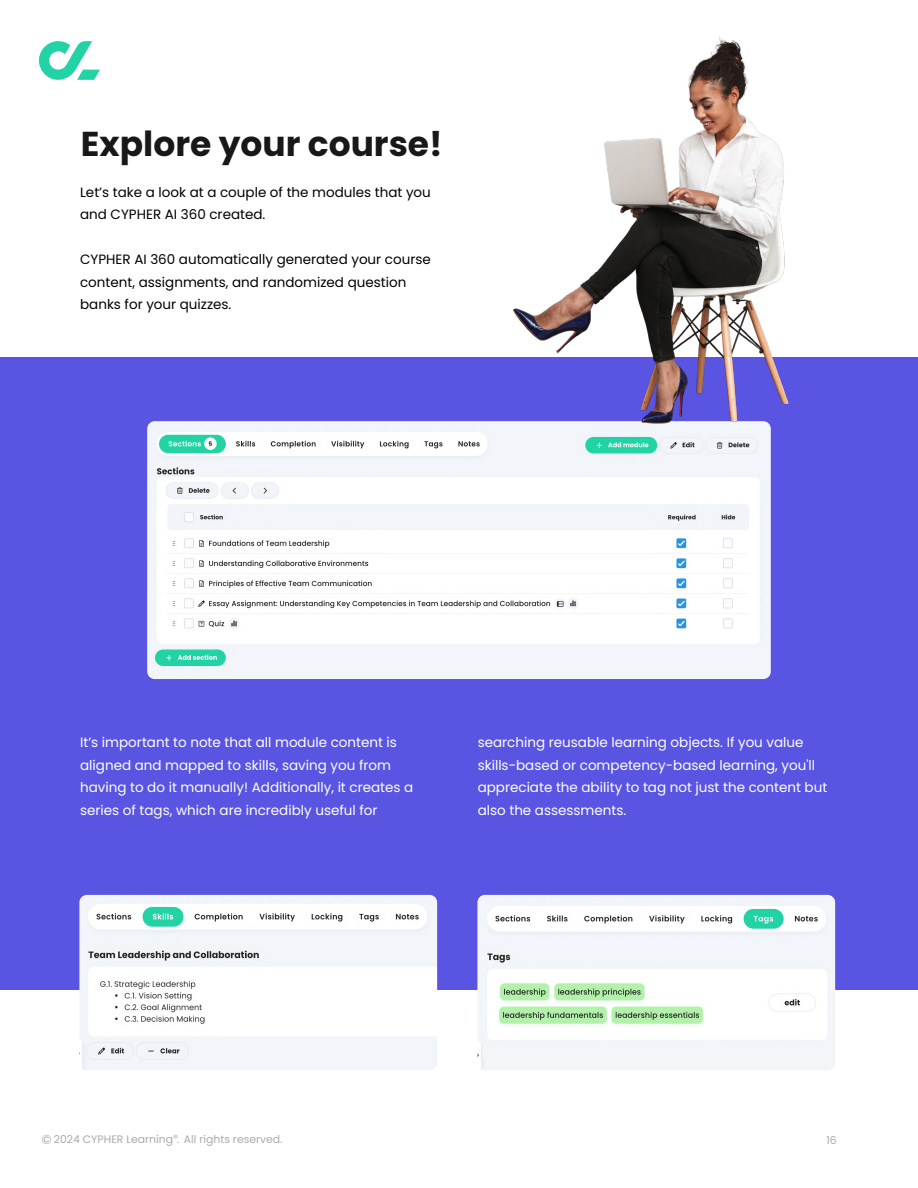
<style>
.page{position:relative;width:918px;height:1188px;background:#fff}
.page>*{position:absolute;margin:0;border:0;box-sizing:border-box;transform-origin:0 0}
.t1{font:700 34.5px "Poppins";color:#191818}
.t2{font:13.5px/22.5px "Poppins";color:#fff}
.t3{font:13.5px/22.5px "Poppins";color:#000}
.t4{font:10.8px "Poppins";color:#a9aaaa}
.s1{font-size:13.05px}
.s2{font-family:"Koz Go Pr 6 N"}
</style>
<div class="page">
<div style="left:0;top:357px;width:918px;height:632px;background:#5955e2"></div>
<svg style="left:39px;top:41px;width:61px;height:39px"></svg>
<img style="left:147px;top:421px;width:624px;height:258px">
<img style="left:79px;top:895px;width:358px;height:175px">
<img style="left:477px;top:895px;width:358px;height:175px">
<img style="left:513px;top:36px;width:275px;height:388px">
<h1 class="t1" style="left:81px;top:124px;width:363px">Explore your course!</h1>
<p class="t3" style="left:80px;top:181px;width:352px">Let’s take a look at a couple of the modules that you and CYPHER AI 360 created.</p>
<p class="t3" style="left:80px;top:248px;width:352px">CYPHER AI 360 automatically generated your course content, assignments, and randomized question banks for your quizzes.</p>
<p class="t2" style="left:80px;top:731px;width:335px">It’s important to note that all module content is aligned and mapped to skills, saving you from having to do it manually! Additionally, it creates a series of tags, which are incredibly useful for</p>
<p class="t2" style="left:478px;top:731px;width:351px">searching reusable learning objects. If you value skills-based or competency-based learning, you'll appreciate the ability to tag not just the content but also the assessments.</p>
<p class="t4" style="left:42px;top:1133px;width:243px"><span class="s1">©</span> 2024 CYPHER Learning<span class="s2">®</span>. All rights reserved.</p>
<p class="t4" style="left:826px;top:1134px;width:12px">16</p>
</div>
